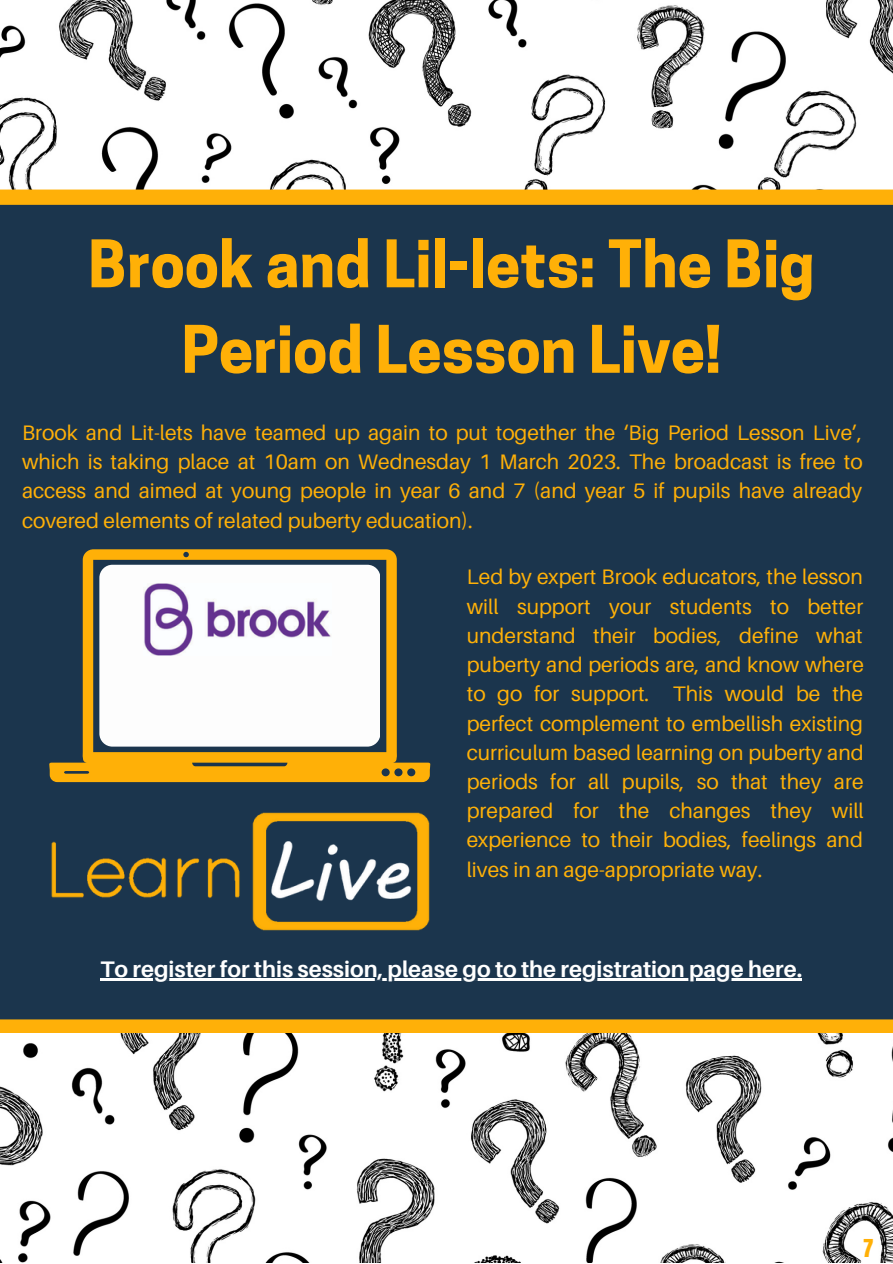
<style>
.page{position:relative;width:893px;height:1264px;background:#fff}
.page>*{position:absolute;margin:0;border:0;box-sizing:border-box;transform-origin:0 0}
.t1{font:700 61.5px/85.5px "Cooper Hewitt";color:#ffb007;text-align:center}
.t2{font:700 22.5px "Aileron";color:#fff}
.t3{font:21px/29.2px "Aileron";color:#ffb108;text-align:justify}
.t4{font:21px/29.2px "Aileron";color:#ffb008;text-align:justify}
.t5{font:21px "Anton";color:#ffb007}
</style>
<div class="page">
<img style="left:0;top:0;width:892px;height:189px">
<img style="left:0;top:1033px;width:892px;height:229px">
<div style="left:0;top:189px;width:892px;height:844px;background:#1b354d"></div>
<img style="left:50px;top:812px;width:379px;height:118px">
<svg style="left:48px;top:549px;width:384px;height:233px;background:#826d2e"></svg>
<div style="left:99px;top:564px;width:281px;height:182px;background:#fdfdfd;border-radius:13px"></div>
<img style="left:144px;top:583px;width:187px;height:72px">
<hr style="left:100px;top:978px;width:702px;height:2px;background:#fff">
<h1 class="t1" style="left:88px;top:229px;width:728px">Brook and Lil-lets: The Big<br>Period Lesson Live!</h1>
<p class="t4" style="left:22px;top:417px;width:842px">Brook and Lit-lets have teamed up again to put together the ‘Big Period Lesson Live’, which is taking place at 10am on Wednesday 1 March 2023. The broadcast is free to access and aimed at young people in year 6 and 7 (and year 5 if pupils have already covered elements of related puberty education).</p>
<p class="t3" style="left:466px;top:562px;width:398px">Led by expert Brook educators, the lesson will support your students to better understand their bodies, define what puberty and periods are, and know where to go for support. This would be the perfect complement to embellish existing curriculum based learning on puberty and periods for all pupils, so that they are prepared for the changes they will experience to their bodies, feelings and lives in an age-appropriate way.</p>
<p class="t2" style="left:100px;top:955px;width:703px">To register for this session, please go to the registration page here.</p>
<p class="t5" style="left:862px;top:1232px;width:12px">7</p>
</div>
